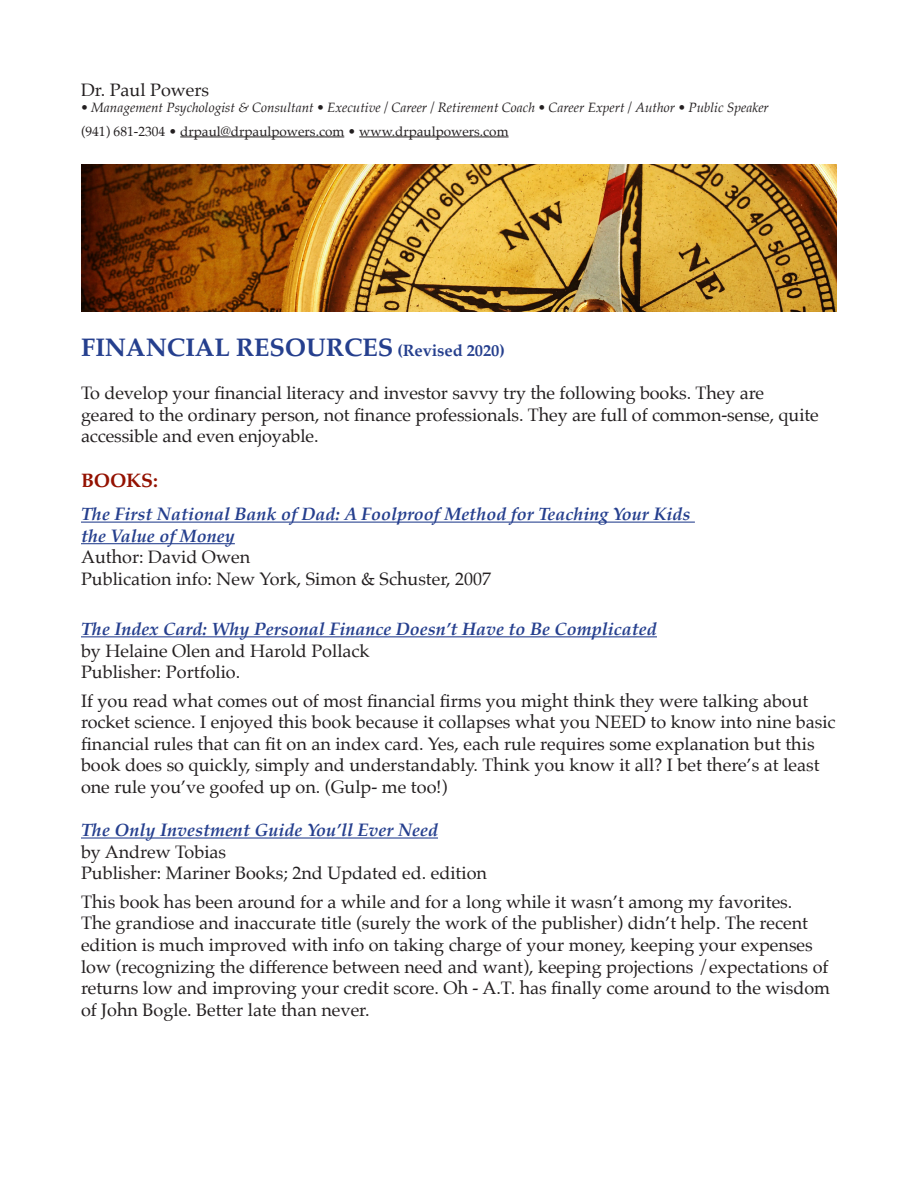
<style>
.page{position:relative;width:918px;height:1188px;background:#fff}
.page>*{position:absolute;margin:0;border:0;box-sizing:border-box;transform-origin:0 0}
.Default{font:700 25.5px "Palatino";letter-spacing:-.005em;color:#253f8e}
.CM5{font:700 19.5px "Palatino";letter-spacing:-.005em;color:#941100}
.Default-2{font:18px/21.6px "Palatino";color:#231f20}
.t1{font:italic 700 18px/21.6px "Palatino";color:#253f8e}
.t2{font:italic 13.5px "Palatino";color:#231f20}
.t3{font:13.5px "Palatino";color:#231f20}
.s1{font-size:16.5px}
.s2{font-weight:400;font-style:normal;color:#231f20}
.s3{font-weight:700;font-style:italic;color:#253f8e}
</style>
<div class="page">
<hr style="left:81px;top:522px;width:614px;height:1px;background:#253f8e">
<hr style="left:81px;top:543px;width:154px;height:1px;background:#253f8e">
<hr style="left:81px;top:636px;width:576px;height:1px;background:#253f8e">
<hr style="left:81px;top:837px;width:357px;height:2px;background:#253f8e">
<img style="left:82px;top:164px;width:755px;height:147px">
<hr style="left:180px;top:137px;width:164px;height:1px;background:#231f20">
<hr style="left:359px;top:137px;width:150px;height:1px;background:#231f20">
<p class="Default-2" style="left:81px;top:79px;width:130px">Dr. Paul Powers</p>
<p class="t2" style="left:81px;top:96px;width:689px">• Management Psychologist &amp; Consultant • Executive / Career / Retirement Coach • Career Expert / Author • Public Speaker</p>
<p class="t3" style="left:81px;top:120px;width:429px">(941) 681-2304 • drpaul@drpaulpowers.com • www.drpaulpowers.com</p>
<p class="Default" style="left:81px;top:325px;width:425px">FINANCIAL RESOURCES <span class="s1">(Revised 2020)</span></p>
<p class="Default-2" style="left:81px;top:382px;width:739px">To develop your financial literacy and investor savvy try the following books. They are geared to the ordinary person, not finance professionals. They are full of common-sense, quite accessible and even enjoyable.</p>
<p class="CM5" style="left:81px;top:464px;width:78px">BOOKS:</p>
<p class="t1" style="left:81px;top:503px;width:611px">The First National Bank of Dad: A Foolproof Method for Teaching Your Kids the Value of Money</p>
<p class="Default-2" style="left:81px;top:546px;width:171px">Author: David Owen</p>
<p class="Default-2" style="left:81px;top:568px;width:412px">Publication info: New York, Simon &amp; Schuster, 2007</p>
<p class="t1" style="left:81px;top:618px;width:577px">The Index Card: Why Personal Finance Doesn’t Have to Be Complicated <span class="s2">by Helaine Olen and Harold Pollack<br>Publisher: Portfolio.</span></p>
<p class="Default-2" style="left:81px;top:690px;width:756px">If you read what comes out of most financial firms you might think they were talking about rocket science. I enjoyed this book because it collapses what you NEED to know into nine basic financial rules that can fit on an index card. Yes, each rule requires some explanation but this book does so quickly, simply and understandably. Think you know it all? I bet there’s at least one rule you’ve goofed up on. (Gulp- me too!)</p>
<p class="Default-2" style="left:81px;top:819px;width:408px"><span class="s3">The Only Investment Guide You’ll Ever Need<br></span>by Andrew Tobias<br>Publisher: Mariner Books; 2nd Updated ed. edition</p>
<p class="Default-2" style="left:81px;top:891px;width:751px">This book has been around for a while and for a long while it wasn’t among my favorites.<br>The grandiose and inaccurate title (surely the work of the publisher) didn’t help. The recent edition is much improved with info on taking charge of your money, keeping your expenses low (recognizing the difference between need and want), keeping projections /expectations of returns low and improving your credit score. Oh - A.T. has finally come around to the wisdom of John Bogle. Better late than never.</p>
</div>
